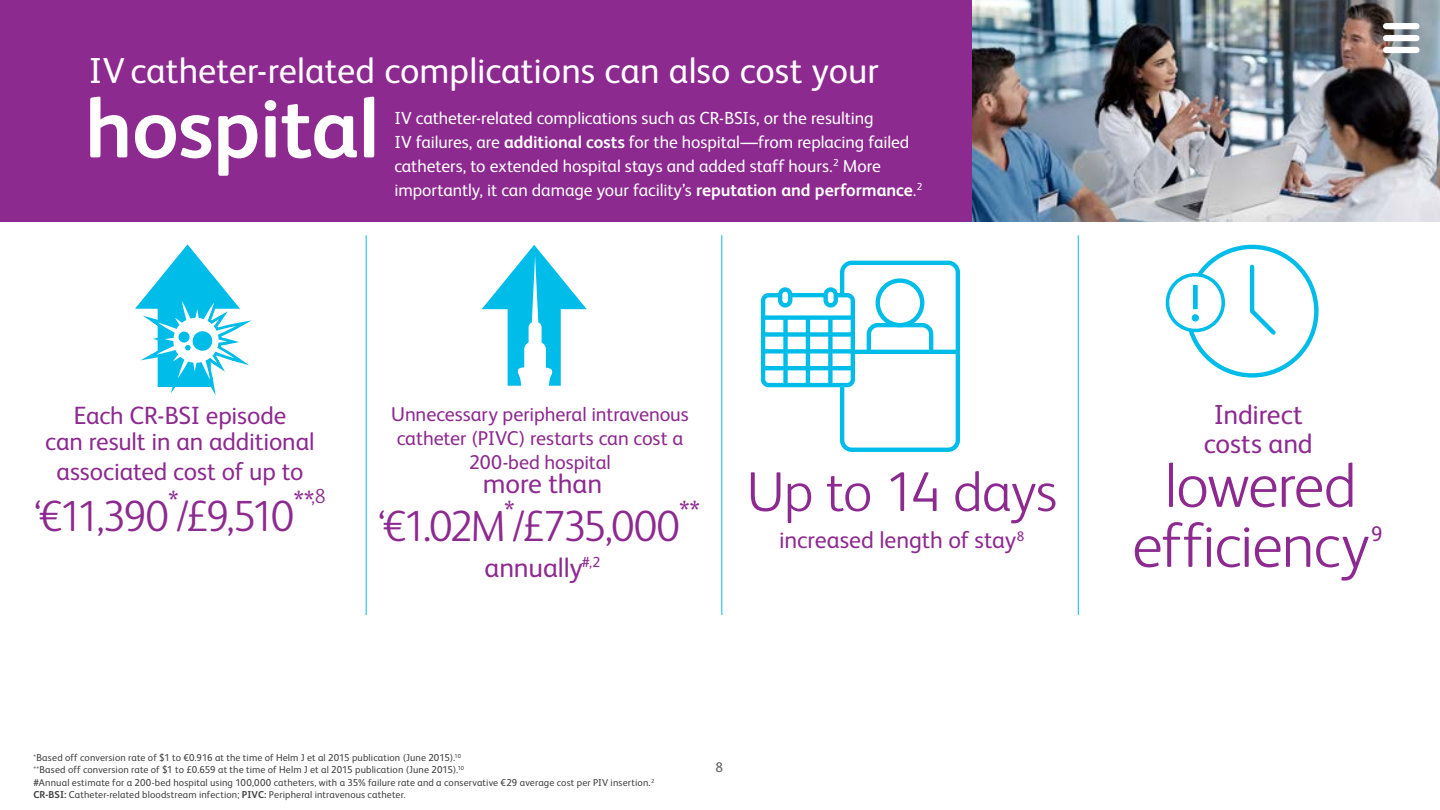
<style>
.page{position:relative;width:1440px;height:810px;background:#fff}
.page>*{position:absolute;margin:0;border:0;box-sizing:border-box;transform-origin:0 0}
.t1{font:700 85px "FS Albert Pro";letter-spacing:-.01em;color:#fff}
.t2{font:300 62.5px/60px "FS Albert Pro";letter-spacing:-.015em;color:#8d2a90;text-align:center}
.t3{font:300 56.25px "FS Albert Pro";letter-spacing:-.02em;color:#8d2a90}
.t4{font:300 43.75px "FS Albert Pro";letter-spacing:-.07em;color:#8d2a90}
.t5{font:36.25px "FS Albert Pro";color:#fff}
.t6{font:27.5px/28.8px "FS Albert Pro";letter-spacing:-.005em;color:#8d2a90;text-align:center}
.t7{font:25px/26.2px "FS Albert Pro";letter-spacing:-.005em;color:#8d2a90;text-align:center}
.t8{font:23.75px "FS Albert Pro";letter-spacing:-.005em;color:#8d2a90}
.t9{font:21.12px "FS Albert Pro";color:#8d2a90}
.t10{font:20px/24px "FS Albert Pro";letter-spacing:-.005em;color:#8d2a90;text-align:center}
.t11{font:17.5px/23.8px "FS Albert Pro";letter-spacing:-.005em;color:#fff}
.t12{font:14px "FS Albert Pro";color:#5f6062}
.t13{font:10px/12.5px "FS Albert Pro";letter-spacing:.015em;color:#414042}
.s1{font-weight:700}
.s2{font-size:7.88px}
</style>
<div class="page">
<div style="left:0;top:0;width:1440px;height:222px;background:#8d2a90"></div>
<img style="left:973px;top:0;width:467px;height:222px">
<div style="left:508px;top:293px;width:53px;height:93px;background:#00bce8"></div>
<div style="left:529px;top:322px;width:13px;height:69px;background:#fff;border-radius:6px"></div>
<svg style="left:514px;top:342px;width:42px;height:44px"></svg>
<svg style="left:482px;top:245px;width:105px;height:80px"></svg>
<div style="left:158px;top:294px;width:53px;height:93px;background:#00bce8"></div>
<svg style="left:135px;top:244px;width:108px;height:141px"></svg>
<hr style="left:366px;top:235px;width:1px;height:380px;background:#00bce8">
<hr style="left:721px;top:235px;width:1px;height:380px;background:#00bce8">
<hr style="left:1078px;top:235px;width:1px;height:380px;background:#00bce8">
<svg style="left:1165px;top:244px;width:154px;height:134px"></svg>
<div style="left:1193px;top:285px;width:5px;height:24px;background:#00bce8"></div>
<div style="left:1192px;top:314px;width:7px;height:8px;border:4px solid #00bce8;border-radius:50%"></div>
<svg style="left:864px;top:321px;width:72px;height:29px"></svg>
<div style="left:876px;top:278px;width:48px;height:49px;border:4px solid #00bce8;border-radius:50%"></div>
<div style="left:840px;top:261px;width:120px;height:191px;border:4px solid #00bce8;border-radius:10px"></div>
<hr style="left:842px;top:350px;width:116px;height:4px;background:#00bce8">
<div style="left:761px;top:293px;width:94px;height:94px;background:#fff;border:4px solid #00bce8;border-radius:6px"></div>
<div style="left:780px;top:290px;width:10px;height:15px;background:#fff;border-radius:5px"></div>
<div style="left:778px;top:287px;width:14px;height:21px;border:4px solid #00bce8;border-radius:5px"></div>
<svg style="left:826px;top:290px;width:10px;height:15px"></svg>
<div style="left:823px;top:287px;width:15px;height:21px;border:4px solid #00bce8;border-radius:5px"></div>
<hr style="left:792px;top:293px;width:32px;height:4px;background:#00bce8">
<div style="left:763px;top:315px;width:90px;height:5px;background:#00bce8"></div>
<hr style="left:806px;top:317px;width:4px;height:69px;background:#00bce8">
<div style="left:783px;top:317px;width:5px;height:69px;background:#00bce8"></div>
<div style="left:828px;top:317px;width:5px;height:69px;background:#00bce8"></div>
<div style="left:762px;top:332px;width:91px;height:5px;background:#00bce8"></div>
<div style="left:762px;top:349px;width:91px;height:5px;background:#00bce8"></div>
<hr style="left:762px;top:366px;width:91px;height:4px;background:#00bce8">
<div style="left:1386px;top:35px;width:31px;height:6px;background:#fff"></div>
<div style="left:1386px;top:23px;width:31px;height:6px;background:#fff"></div>
<div style="left:1386px;top:47px;width:31px;height:6px;background:#fff"></div>
<h3 class="t5" style="left:89px;top:45px;width:792px">IV catheter-related complications can also cost your</h3>
<h1 class="t1" style="left:85px;top:68px;width:296px">hospital</h1>
<p class="t11" style="left:394px;top:105px;width:530px">IV catheter-related complications such as CR-BSIs, or the resulting<br>IV failures, are <span class="s1">additional costs</span> for the hospital—from replacing failed catheters, to extended hospital stays and added staff hours.<sup>2</sup> More importantly, it can damage your facility’s <span class="s1">reputation and performance</span>.<sup>2</sup></p>
<h3 class="t7" style="left:45px;top:400px;width:271px">Each CR-BSI episode<br>can result in an additional</h3>
<h3 class="t7" style="left:56px;top:457px;width:249px">associated cost of up to</h3>
<h3 class="t4" style="left:34px;top:486px;width:293px">‘€11,390<sup>*</sup>/£9,510<sup>**</sup><sup>,8</sup></h3>
<h3 class="t10" style="left:391px;top:400px;width:299px">Unnecessary peripheral intravenous catheter (PIVC) restarts can cost a<br>200-bed hospital</h3>
<h3 class="t4" style="left:378px;top:496px;width:323px">‘€1.02M<sup>*</sup>/£735,000<sup>**</sup></h3>
<h3 class="t6" style="left:485px;top:551px;width:117px">annually<sup>#,2</sup></h3>
<h3 class="t6" style="left:483px;top:467px;width:121px">more than</h3>
<h3 class="t3" style="left:747px;top:453px;width:312px">Up to 14 days</h3>
<h3 class="t8" style="left:779px;top:523px;width:247px">increased length of stay<sup>8</sup></h3>
<p class="t13" style="left:33px;top:751px;width:622px"><span class="s2">*</span>Based off conversion rate of $1 to €0.916 at the time of Helm J et al 2015 publication (June 2015).<sup>10<br></sup><span class="s2">**</span>Based off conversion rate of $1 to £0.659 at the time of Helm J et al 2015 publication (June 2015).<sup>10<br></sup>#Annual estimate for a 200-bed hospital using 100,000 catheters, with a 35% failure rate and a conservative €29 average cost per PIV insertion.<sup>2<br></sup><span class="s1">CR-BSI:</span> Catheter-related bloodstream infection; <span class="s1">PIVC:</span> Peripheral intravenous catheter.</p>
<h3 class="t12" style="left:716px;top:758px;width:9px">8</h3>
<h3 class="t6" style="left:1204px;top:398px;width:110px">Indirect costs and</h3>
<h2 class="t2" style="left:1132px;top:452px;width:239px">lowered efficiency</h2>
<h3 class="t9" style="left:1371px;top:519px;width:13px">9</h3>
</div>
